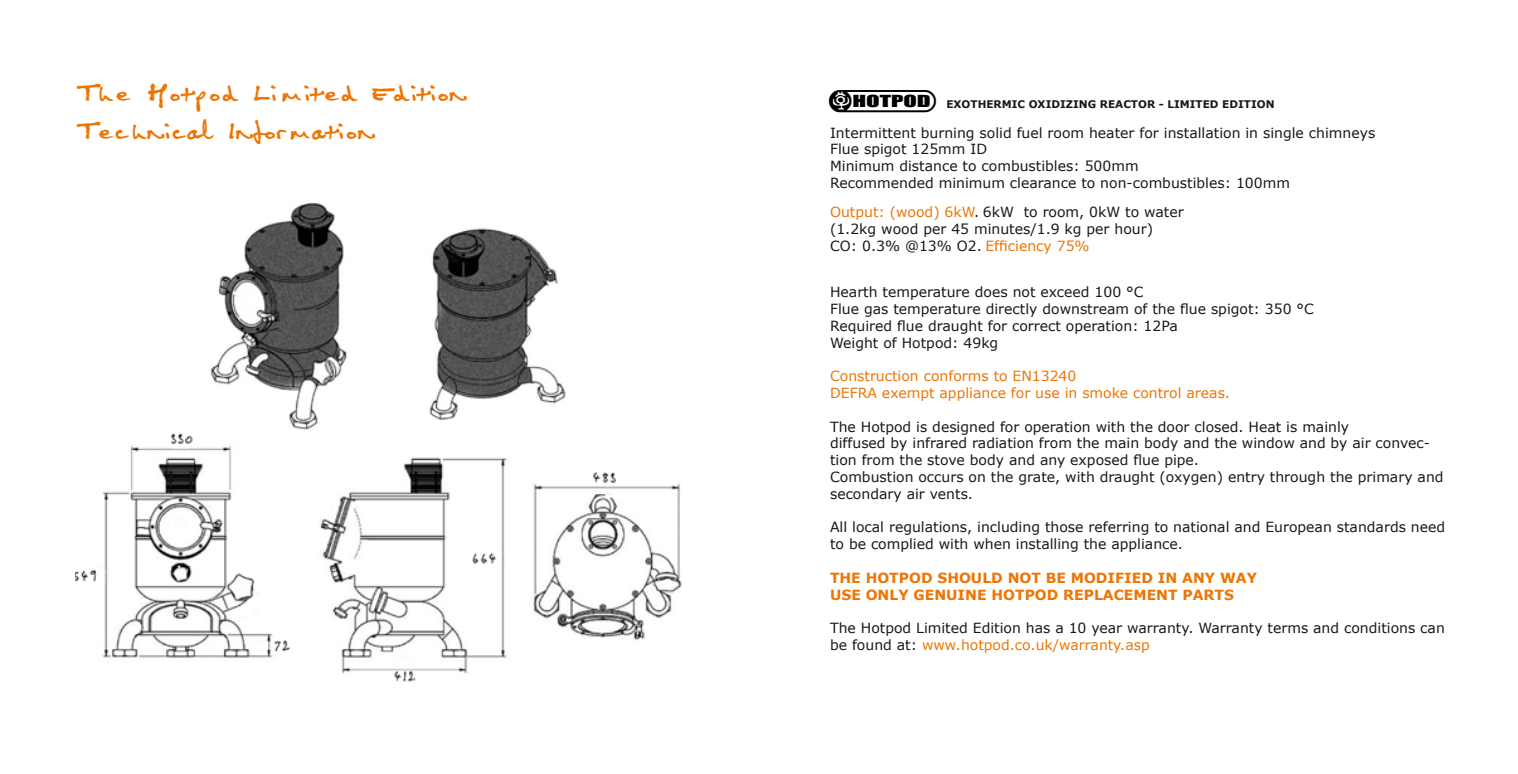
<style>
.page{position:relative;width:1518px;height:774px;background:#fff}
.page>*{position:absolute;margin:0;border:0;box-sizing:border-box;transform-origin:0 0}
.t1{font:31.5px/37.8px "Dans Scrawl";color:#ed7504}
.t2{font:14px/16.8px "Verdana";color:#1a171c}
.t3{font:14px/16.8px "Verdana";color:#ed7504}
.t4{font:700 14px "Verdana";color:#ed7504}
.t5{font:700 10.5px "Verdana";color:#1a171c}
.s1{font-family:"Dans Scrawl";font-weight:400;font-size:22.75px;color:#010000}
.s2{color:#ed7504}
</style>
<div class="page">
<img style="left:75px;top:203px;width:607px;height:479px">
<h1 class="t1" style="left:78px;top:73px;width:390px">The Hotpod Limited Edition<br>Technical Information</h1>
<p class="t5" style="left:830px;top:97px;width:446px"><span class="s1">[</span> EXOTHERMIC OXIDIZING REACTOR - LIMITED EDITION</p>
<p class="t2" style="left:830px;top:124px;width:547px">Intermittent burning solid fuel room heater for installation in single chimneys Flue spigot 125mm ID<br>Minimum distance to combustibles: 500mm<br>Recommended minimum clearance to non-combustibles: 100mm</p>
<p class="t2" style="left:830px;top:204px;width:355px"><span class="s2">Output: (wood) 6kW</span>. 6kW to room, 0kW to water (1.2kg wood per 45 minutes/1.9 kg per hour)<br>CO: 0.3% @13% O2. <span class="s2">Efficiency 75%</span></p>
<p class="t2" style="left:830px;top:283px;width:485px">Hearth temperature does not exceed 100 °C<br>Flue gas temperature directly downstream of the flue spigot: 350 °C Required flue draught for correct operation: 12Pa<br>Weight of Hotpod: 49kg</p>
<p class="t3" style="left:830px;top:367px;width:401px">Construction conforms to EN13240<br>DEFRA exempt appliance for use in smoke control areas.</p>
<p class="t2" style="left:830px;top:418px;width:615px">The Hotpod is designed for operation with the door closed. Heat is mainly<br>diffused by infrared radiation from the main body and the window and by air convec&shy;tion from the stove body and any exposed flue pipe.<br>Combustion occurs on the grate, with draught (oxygen) entry through the primary and secondary air vents.</p>
<p class="t2" style="left:830px;top:519px;width:617px">All local regulations, including those referring to national and European standards need to be complied with when installing the appliance.</p>
<p class="t4" style="left:830px;top:568px;width:11px">THE</p>
<p class="t4" style="left:866px;top:568px;width:12px">HOT</p>
<p class="t4" style="left:899px;top:568px;width:51px">POD SHO</p>
<p class="t4" style="left:971px;top:568px;width:49px">ULD NOT</p>
<p class="t4" style="left:1046px;top:568px;width:37px">BE MODIFIED</p>
<p class="t4" style="left:1158px;top:568px;width:101px">IN ANY WAY</p>
<p class="t4" style="left:830px;top:584px;width:11px">USE</p>
<p class="t4" style="left:866px;top:584px;width:12px">ONL</p>
<p class="t4" style="left:898px;top:584px;width:27px">Y GEN</p>
<p class="t4" style="left:946px;top:584px;width:22px">UINE</p>
<p class="t4" style="left:991px;top:584px;width:12px">HOT</p>
<p class="t4" style="left:1025px;top:584px;width:81px">POD REPLACEMENT</p>
<p class="t4" style="left:1182px;top:584px;width:22px">PARTS</p>
<p class="t2" style="left:830px;top:619px;width:616px">The Hotpod Limited Edition has a 10 year warranty. Warranty terms and conditions can be found at: <span class="s2">www.hotpod.co.uk/warranty.asp</span></p>
</div>
